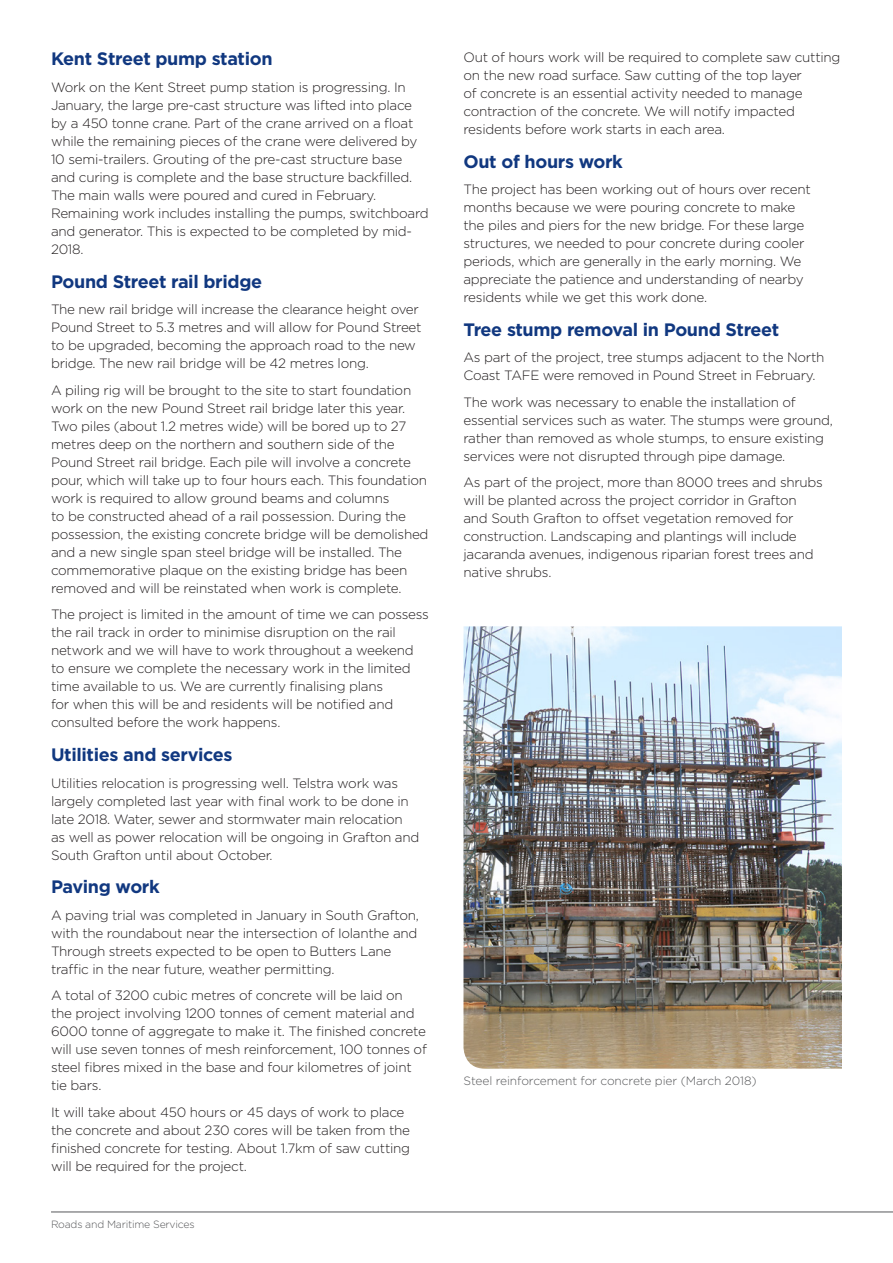
<style>
.page{position:relative;width:893px;height:1263px;background:#fff}
.page>*{position:absolute;margin:0;border:0;box-sizing:border-box;transform-origin:0 0}
.SUB_HEAD_1{font:700 18px "Gotham";letter-spacing:-.02em;color:#113880}
.BODY_1{font:300 13.5px/18px "Gotham";letter-spacing:-.02em;color:#231f20}
.CAPTIONS_GREY_LEFT{font:300 12px "Gotham";letter-spacing:-.01em;color:#57585a}
.FOOTER_RMS{font:300 10.5px "Gotham";letter-spacing:-.02em;color:#57585a}
</style>
<div class="page">
<hr style="left:51px;top:1211px;width:842px;height:1px;background:#57585a">
<img style="left:463px;top:626px;width:379px;height:443px">
<p class="SUB_HEAD_1" style="left:51px;top:47px;width:223px">Kent Street pump station</p>
<p class="BODY_1" style="left:51px;top:78px;width:379px">Work on the Kent Street pump station is progressing. In January, the large pre-cast structure was lifted into place by a 450 tonne crane. Part of the crane arrived on a float while the remaining pieces of the crane were delivered by 10 semi-trailers. Grouting of the pre-cast structure base and curing is complete and the base structure backfilled.<br>The main walls were poured and cured in February.<br>Remaining work includes installing the pumps, switchboard and generator. This is expected to be completed by mid-2018.</p>
<p class="SUB_HEAD_1" style="left:51px;top:269px;width:213px">Pound Street rail bridge</p>
<p class="BODY_1" style="left:51px;top:300px;width:372px">The new rail bridge will increase the clearance height over Pound Street to 5.3 metres and will allow for Pound Street to be upgraded, becoming the approach road to the new bridge. The new rail bridge will be 42 metres long.</p>
<p class="BODY_1" style="left:51px;top:381px;width:379px">A piling rig will be brought to the site to start foundation work on the new Pound Street rail bridge later this year.<br>Two piles (about 1.2 metres wide) will be bored up to 27 metres deep on the northern and southern side of the Pound Street rail bridge. Each pile will involve a concrete pour, which will take up to four hours each. This foundation work is required to allow ground beams and columns<br>to be constructed ahead of a rail possession. During the possession, the existing concrete bridge will be demolished and a new single span steel bridge will be installed. The commemorative plaque on the existing bridge has been removed and will be reinstated when work is complete.</p>
<p class="BODY_1" style="left:51px;top:605px;width:379px">The project is limited in the amount of time we can possess the rail track in order to minimise disruption on the rail network and we will have to work throughout a weekend to ensure we complete the necessary work in the limited time available to us. We are currently finalising plans<br>for when this will be and residents will be notified and consulted before the work happens.</p>
<p class="SUB_HEAD_1" style="left:51px;top:743px;width:183px">Utilities and services</p>
<p class="BODY_1" style="left:51px;top:773px;width:370px">Utilities relocation is progressing well. Telstra work was largely completed last year with final work to be done in late 2018. Water, sewer and stormwater main relocation as well as power relocation will be ongoing in Grafton and South Grafton until about October.</p>
<p class="SUB_HEAD_1" style="left:51px;top:875px;width:110px">Paving work</p>
<p class="BODY_1" style="left:51px;top:906px;width:369px">A paving trial was completed in January in South Grafton, with the roundabout near the intersection of Iolanthe and Through streets expected to be open to Butters Lane traffic in the near future, weather permitting.</p>
<p class="BODY_1" style="left:51px;top:986px;width:377px">A total of 3200 cubic metres of concrete will be laid on the project involving 1200 tonnes of cement material and 6000 tonne of aggregate to make it. The finished concrete will use seven tonnes of mesh reinforcement, 100 tonnes of steel fibres mixed in the base and four kilometres of joint tie bars.</p>
<p class="BODY_1" style="left:51px;top:1103px;width:361px">It will take about 450 hours or 45 days of work to place the concrete and about 230 cores will be taken from the finished concrete for testing. About 1.7km of saw cutting will be required for the project.</p>
<p class="FOOTER_RMS" style="left:51px;top:1218px;width:145px">Roads and Maritime Services</p>
<p class="BODY_1" style="left:463px;top:48px;width:379px">Out of hours work will be required to complete saw cutting on the new road surface. Saw cutting of the top layer<br>of concrete is an essential activity needed to manage contraction of the concrete. We will notify impacted residents before work starts in each area.</p>
<p class="SUB_HEAD_1" style="left:463px;top:149px;width:161px">Out of hours work</p>
<p class="BODY_1" style="left:463px;top:180px;width:349px">The project has been working out of hours over recent months because we were pouring concrete to make the piles and piers for the new bridge. For these large structures, we needed to pour concrete during cooler periods, which are generally in the early morning. We appreciate the patience and understanding of nearby residents while we get this work done.</p>
<p class="SUB_HEAD_1" style="left:463px;top:318px;width:317px">Tree stump removal in Pound Street</p>
<p class="BODY_1" style="left:463px;top:348px;width:362px">As part of the project, tree stumps adjacent to the North<br>Coast TAFE were removed in Pound Street in February.</p>
<p class="BODY_1" style="left:463px;top:393px;width:371px">The work was necessary to enable the installation of essential services such as water. The stumps were ground, rather than removed as whole stumps, to ensure existing services were not disrupted through pipe damage.</p>
<p class="BODY_1" style="left:463px;top:473px;width:361px">As part of the project, more than 8000 trees and shrubs will be planted across the project corridor in Grafton and South Grafton to offset vegetation removed for construction. Landscaping and plantings will include jacaranda avenues, indigenous riparian forest trees and native shrubs.</p>
<p class="CAPTIONS_GREY_LEFT" style="left:463px;top:1073px;width:295px">Steel reinforcement for concrete pier (March 2018)</p>
</div>
